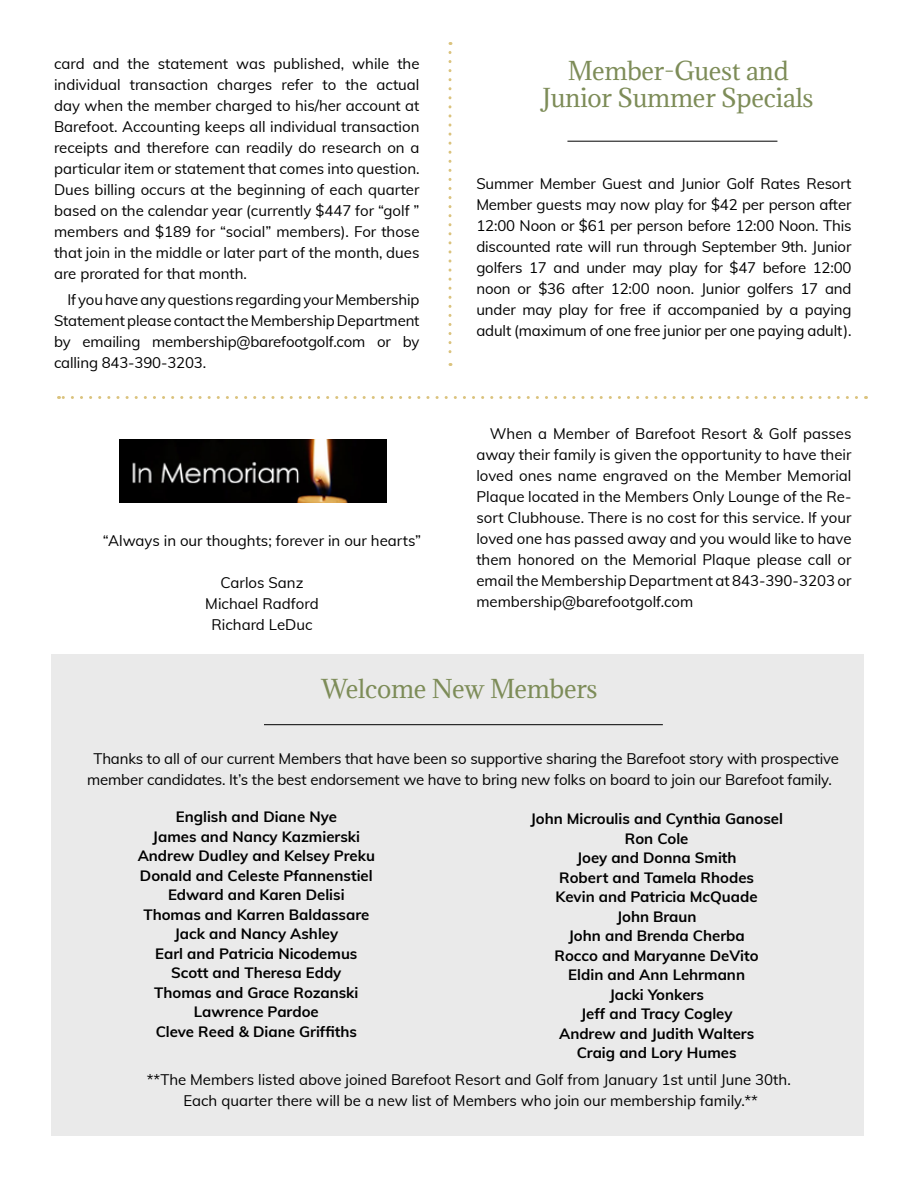
<style>
.page{position:relative;width:918px;height:1188px;background:#fff}
.page>*{position:absolute;margin:0;border:0;box-sizing:border-box;transform-origin:0 0}
.t1{font:24px/27px "Adamina";letter-spacing:-.01em;color:#7d8c58;text-align:center}
.t2{font:15px/21px "Muli";letter-spacing:-.005em;color:#000;text-align:justify}
.t3{font:700 15px/19.5px "Muli";color:#000;text-align:center}
</style>
<div class="page">
<svg style="left:58px;top:396px;width:799px;height:3px"></svg>
<div style="left:52px;top:654px;width:812px;height:482px;background:#eaeaea"></div>
<hr style="left:567px;top:141px;width:210px;height:1px;background:#000">
<svg style="left:448px;top:52px;width:4px;height:314px"></svg>
<hr style="left:264px;top:724px;width:399px;height:1px;background:#000">
<img style="left:119px;top:439px;width:268px;height:64px">
<p class="t2" style="left:54px;top:52px;width:367px">card and the statement was published, while the individual transaction charges refer to the actual day when the member charged to his/her account at Barefoot. Accounting keeps all individual transaction receipts and therefore can readily do research on a particular item or statement that comes into question.<br>Dues billing occurs at the beginning of each quarter based on the calendar year (currently $447 for “golf ” members and $189 for “social” members). For those that join in the middle or later part of the month, dues are prorated for that month.</p>
<p class="t2" style="left:54px;top:288px;width:367px;text-indent:14px">If you have any questions regarding your Membership Statement please contact the Membership Department by emailing membership@barefootgolf.com or by calling 843-390-3203.</p>
<p class="t2" style="left:103px;top:529px;width:320px">“Always in our thoughts; forever in our hearts”</p>
<p class="t2" style="left:205px;top:571px;width:115px;text-align:center">Carlos Sanz<br>Michael Radford<br>Richard LeDuc</p>
<h1 class="t1" style="left:543px;top:57px;width:273px">Member-Guest and<br>Junior Summer Specials</h1>
<p class="t2" style="left:476px;top:172px;width:377px">Summer Member Guest and Junior Golf Rates Resort Member guests may now play for $42 per person after 12:00 Noon or $61 per person before 12:00 Noon. This discounted rate will run through September 9th. Junior golfers 17 and under may play for $47 before 12:00 noon or $36 after 12:00 noon. Junior golfers 17 and under may play for free if accompanied by a paying adult (maximum of one free junior per one paying adult).</p>
<p class="t2" style="left:476px;top:422px;width:377px;text-indent:13px">When a Member of Barefoot Resort &amp; Golf passes away their family is given the opportunity to have their loved ones name engraved on the Member Memorial Plaque located in the Members Only Lounge of the Re&shy;sort Clubhouse. There is no cost for this service. If your loved one has passed away and you would like to have them honored on the Memorial Plaque please call or email the Membership Department at 843-390-3203 or membership@barefootgolf.com</p>
<h1 class="t1" style="left:321px;top:675px;width:278px">Welcome New Members</h1>
<p class="t2" style="left:87px;top:747px;width:753px;text-align:center">Thanks to all of our current Members that have been so supportive sharing the Barefoot story with prospective member candidates. It’s the best endorsement we have to bring new folks on board to join our Barefoot family.</p>
<p class="t3" style="left:138px;top:806px;width:239px">English and Diane Nye<br>James and Nancy Kazmierski<br>Andrew Dudley and Kelsey Preku<br>Donald and Celeste Pfannenstiel<br>Edward and Karen Delisi<br>Thomas and Karren Baldassare<br>Jack and Nancy Ashley<br>Earl and Patricia Nicodemus<br>Scott and Theresa Eddy<br>Thomas and Grace Rozanski<br>Lawrence Pardoe<br>Cleve Reed &amp; Diane Griffiths</p>
<p class="t3" style="left:530px;top:808px;width:254px">John Microulis and Cynthia Ganosel<br>Ron Cole<br>Joey and Donna Smith<br>Robert and Tamela Rhodes<br>Kevin and Patricia McQuade<br>John Braun<br>John and Brenda Cherba<br>Rocco and Maryanne DeVito<br>Eldin and Ann Lehrmann<br>Jacki Yonkers<br>Jeff and Tracy Cogley<br>Andrew and Judith Walters<br>Craig and Lory Humes</p>
<p class="t2" style="left:147px;top:1068px;width:646px;text-align:center">**The Members listed above joined Barefoot Resort and Golf from January 1st until June 30th.<br>Each quarter there will be a new list of Members who join our membership family.**</p>
</div>
